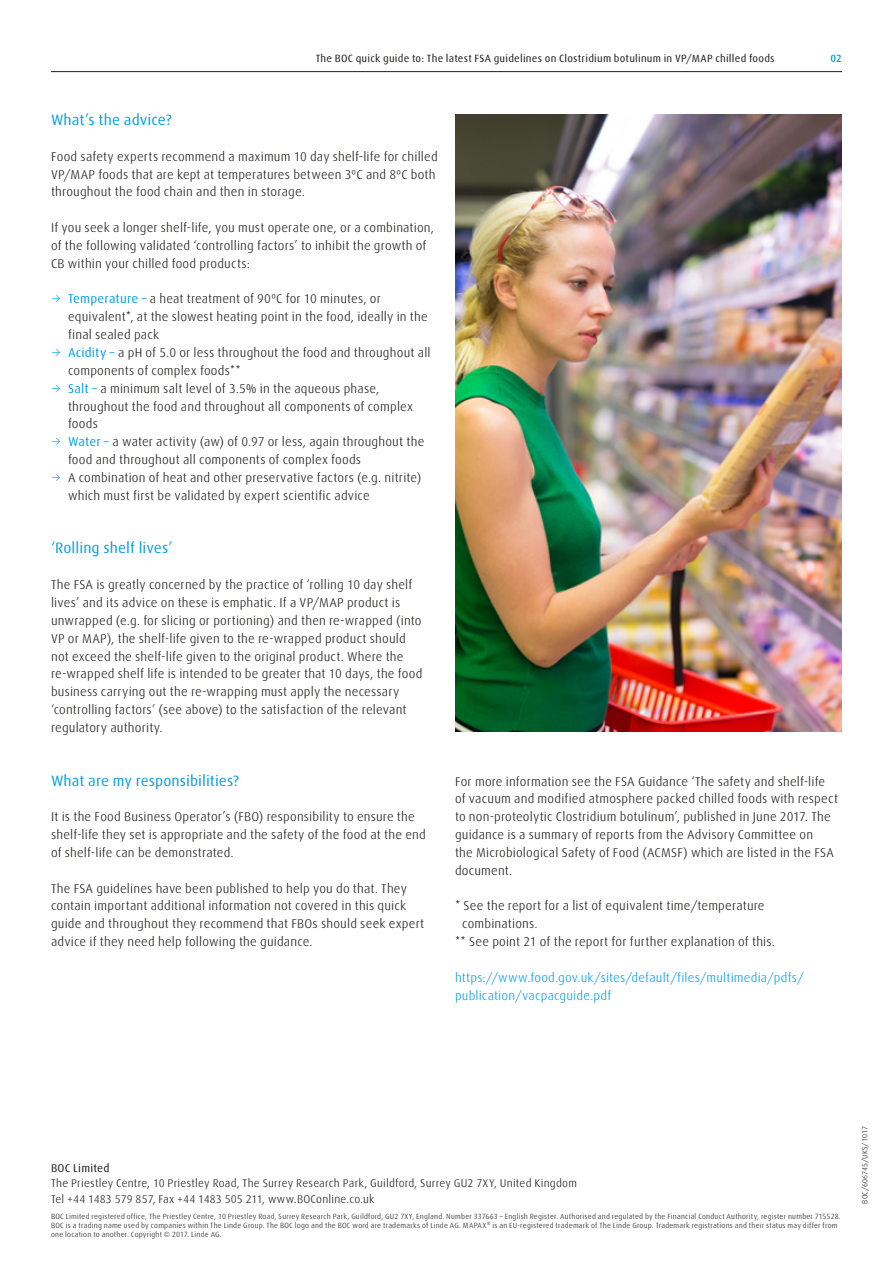
<style>
.page{position:relative;width:893px;height:1263px;background:#fff}
.page>*{position:absolute;margin:0;border:0;box-sizing:border-box;transform-origin:0 0}
.t1{font:15px "Linde Dax Global";letter-spacing:.005em;color:#009ee0}
.t2{font:300 12.75px/17.9px "Linde Dax Global";letter-spacing:.01em;color:#1a1817}
.t3{font:300 12.75px/17.9px "Linde Dax Global";letter-spacing:.01em;color:#009ee0}
.t4{font:300 11.25px/15.8px "Linde Dax Global";letter-spacing:.015em;color:#1a1817}
.t5{font:11.25px "Linde Dax Global";letter-spacing:.02em;color:#1a1817}
.t6{font:10.5px "Linde Dax Global";letter-spacing:.02em;color:#1a1817}
.t7{font:500 10.5px "Linde Dax Global";color:#009ee0}
.t8{font:300 7.5px/9px "Linde Dax Global";letter-spacing:.025em;color:#1a1817}
.t9{font:300 7.5px "Linde Dax Global";color:#1a1817}
.s1{color:#009ee0}
.s2{font-weight:400;color:#009ee0}
</style>
<div class="page">
<hr style="left:51px;top:71px;width:791px;height:1px;background:#1a1817">
<img style="left:455px;top:115px;width:387px;height:617px">
<p class="t6" style="left:316px;top:52px;width:460px">The BOC quick guide to: The latest FSA guidelines on Clostridium botulinum in VP/MAP chilled foods</p>
<p class="t7" style="left:831px;top:52px;width:13px">02</p>
<p class="t1" style="left:51px;top:111px;width:122px">What’s the advice?</p>
<p class="t2" style="left:51px;top:147px;width:388px">Food safety experts recommend a maximum 10 day shelf-life for chilled<br>VP/MAP foods that are kept at temperatures between 3ºC and 8ºC both throughout the food chain and then in storage.</p>
<p class="t2" style="left:51px;top:219px;width:385px">If you seek a longer shelf-life, you must operate one, or a combination, of the following validated ‘controlling factors’ to inhibit the growth of<br>CB within your chilled food products:</p>
<p class="t2" style="left:68px;top:290px;width:361px;text-indent:-17px"><span class="s1">→</span> <span class="s2">Temperature –</span> a heat treatment of 90ºC for 10 minutes, or equivalent*, at the slowest heating point in the food, ideally in the final sealed pack</p>
<p class="t2" style="left:68px;top:344px;width:364px;text-indent:-17px"><span class="s1">→</span> <span class="s2">Acidity –</span> a pH of 5.0 or less throughout the food and throughout all components of complex foods**</p>
<p class="t2" style="left:68px;top:379px;width:347px;text-indent:-17px"><span class="s1">→</span> <span class="s2">Salt –</span> a minimum salt level of 3.5% in the aqueous phase, throughout the food and throughout all components of complex foods</p>
<p class="t2" style="left:68px;top:433px;width:358px;text-indent:-17px"><span class="s1">→</span> <span class="s2">Water –</span> a water activity (aw) of 0.97 or less, again throughout the food and throughout all components of complex foods</p>
<p class="t2" style="left:68px;top:469px;width:355px;text-indent:-17px"><span class="s1">→</span> A combination of heat and other preservative factors (e.g. nitrite) which must first be validated by expert scientific advice</p>
<p class="t1" style="left:51px;top:539px;width:123px">‘Rolling shelf lives’</p>
<p class="t2" style="left:51px;top:576px;width:373px">The FSA is greatly concerned by the practice of ‘rolling 10 day shelf lives’ and its advice on these is emphatic. If a VP/MAP product is unwrapped (e.g. for slicing or portioning) and then re-wrapped (into VP or MAP), the shelf-life given to the re-wrapped product should not exceed the shelf-life given to the original product. Where the re-wrapped shelf life is intended to be greater that 10 days, the food business carrying out the re-wrapping must apply the necessary ‘controlling factors’ (see above) to the satisfaction of the relevant regulatory authority.</p>
<p class="t1" style="left:51px;top:771px;width:189px">What are my responsibilities?</p>
<p class="t2" style="left:51px;top:808px;width:376px">It is the Food Business Operator’s (FBO) responsibility to ensure the shelf-life they set is appropriate and the safety of the food at the end of shelf-life can be demonstrated.</p>
<p class="t2" style="left:51px;top:879px;width:375px">The FSA guidelines have been published to help you do that. They contain important additional information not covered in this quick guide and throughout they recommend that FBOs should seek expert advice if they need help following the guidance.</p>
<p class="t2" style="left:455px;top:772px;width:385px">For more information see the FSA Guidance ‘The safety and shelf-life of vacuum and modified atmosphere packed chilled foods with respect to non-proteolytic Clostridium botulinum’, published in June 2017. The guidance is a summary of reports from the Advisory Committee on<br>the Microbiological Safety of Food (ACMSF) which are listed in the FSA document.</p>
<p class="t2" style="left:455px;top:897px;width:311px">* See the report for a list of equivalent time/temperature</p>
<p class="t2" style="left:462px;top:915px;width:77px">combinations.</p>
<p class="t2" style="left:455px;top:933px;width:322px">** See point 21 of the report for further explanation of this.</p>
<p class="t3" style="left:455px;top:968px;width:350px">https://www.food.gov.uk/sites/default/files/multimedia/pdfs/ publication/vacpacguide.pdf</p>
<p class="t5" style="left:51px;top:1161px;width:60px">BOC Limited</p>
<p class="t4" style="left:51px;top:1175px;width:527px">The Priestley Centre, 10 Priestley Road, The Surrey Research Park, Guildford, Surrey GU2 7XY, United Kingdom<br>Tel +44 1483 579 857, Fax +44 1483 505 211, www.BOConline.co.uk</p>
<p class="t8" style="left:51px;top:1212px;width:791px">BOC Limited registered office, The Priestley Centre, 10 Priestley Road, Surrey Research Park, Guildford, GU2 7XY, England. Number 337663 – English Register. Authorised and regulated by the Financial Conduct Authority, register number 715528.<br>BOC is a trading name used by companies within The Linde Group. The BOC logo and the BOC word are trademarks of Linde AG. MAPAX® is an EU-registered trademark of The Linde Group. Trademark registrations and their status may differ from one location to another. Copyright © 2017. Linde AG.</p>
<p class="t9" style="left:860px;top:1203px;width:79px;rotate:-90deg">BOC/606745/UKS/1017</p>
</div>
